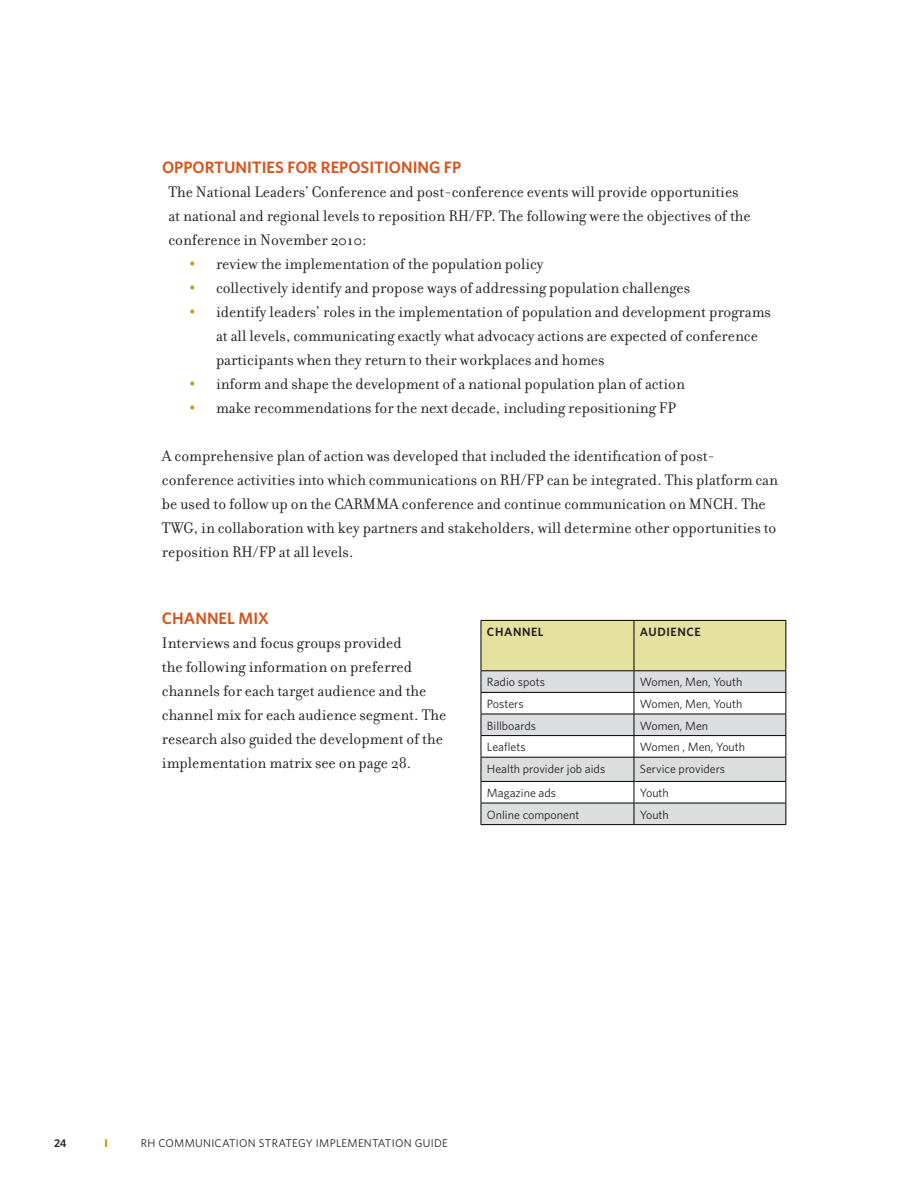
<style>
.page{position:relative;width:918px;height:1188px;background:#fff}
.page>*{position:absolute;margin:0;border:0;box-sizing:border-box;transform-origin:0 0}
.Kenya_Bulleted_List{font:16.5px/24px "Filosofia";color:#231f20}
.List_Paragraph{font:16.5px/24px "Filosofia";color:#231f20}
.Kenya_Subhead{font:600 16.5px "Whitney";color:#d9531c}
.List_Paragraph-2{font:12px "Whitney";color:#231f20}
.List_Paragraph-3{font:600 12px "Whitney";letter-spacing:.05em;color:#231f20}
.t1{font:11.25px "Whitney";letter-spacing:.025em;color:#231f20}
.t2{font:600 11.25px "Whitney";color:#231f20}
.t3{font:700 11.25px "Whitney";color:#c90}
.s1{font-family:"Whitney";font-size:15.75px;color:#c90}
</style>
<div class="page">
<svg style="left:481px;top:620px;width:305px;height:204px"></svg>
<hr style="left:481px;top:824px;width:153px;height:1px;background:#000">
<hr style="left:634px;top:824px;width:152px;height:1px;background:#000">
<p class="Kenya_Subhead" style="left:162px;top:156px;width:301px">OPPORTUNITIES FOR REPOSITIONING FP</p>
<p class="List_Paragraph" style="left:168px;top:180px;width:584px">The National Leaders’ Conference and post-conference events will provide opportunities at national and regional levels to reposition RH/FP. The following were the objectives of the conference in November 2010:</p>
<p class="Kenya_Bulleted_List" style="left:189px;top:252px;width:356px"><span class="s1">•</span> review the implementation of the population policy</p>
<p class="Kenya_Bulleted_List" style="left:189px;top:276px;width:503px"><span class="s1">•</span> collectively identify and propose ways of addressing population challenges</p>
<p class="Kenya_Bulleted_List" style="left:216px;top:300px;width:556px;text-indent:-27px"><span class="s1">•</span> identify leaders’ roles in the implementation of population and development programs at all levels, communicating exactly what advocacy actions are expected of conference participants when they return to their workplaces and homes</p>
<p class="Kenya_Bulleted_List" style="left:189px;top:372px;width:497px"><span class="s1">•</span> inform and shape the development of a national population plan of action</p>
<p class="Kenya_Bulleted_List" style="left:189px;top:396px;width:489px"><span class="s1">•</span> make recommendations for the next decade, including repositioning FP</p>
<p class="Kenya_Bulleted_List" style="left:162px;top:444px;width:618px">A comprehensive plan of action was developed that included the identification of post&shy;conference activities into which communications on RH/FP can be integrated. This platform can be used to follow up on the CARMMA conference and continue communication on MNCH. The TWG, in collaboration with key partners and stakeholders, will determine other opportunities to reposition RH/FP at all levels.</p>
<p class="Kenya_Subhead" style="left:162px;top:607px;width:108px">CHANNEL MIX</p>
<p class="Kenya_Bulleted_List" style="left:162px;top:631px;width:286px">Interviews and focus groups provided<br>the following information on preferred channels for each target audience and the channel mix for each audience segment. The research also guided the development of the implementation matrix see on page 28.</p>
<p class="List_Paragraph-3" style="left:487px;top:624px;width:58px">CHANNEL</p>
<p class="List_Paragraph-3" style="left:640px;top:624px;width:62px">AUDIENCE</p>
<p class="List_Paragraph-2" style="left:487px;top:674px;width:59px">Radio spots</p>
<p class="List_Paragraph-2" style="left:640px;top:674px;width:104px">Women, Men, Youth</p>
<p class="List_Paragraph-2" style="left:487px;top:696px;width:38px">Posters</p>
<p class="List_Paragraph-2" style="left:640px;top:696px;width:104px">Women, Men, Youth</p>
<p class="List_Paragraph-2" style="left:487px;top:717px;width:50px">Billboards</p>
<p class="List_Paragraph-2" style="left:640px;top:717px;width:70px">Women, Men</p>
<p class="List_Paragraph-2" style="left:487px;top:739px;width:40px">Leaflets</p>
<p class="List_Paragraph-2" style="left:640px;top:739px;width:107px">Women , Men, Youth</p>
<p class="List_Paragraph-2" style="left:487px;top:761px;width:120px">Health provider job aids</p>
<p class="List_Paragraph-2" style="left:640px;top:761px;width:87px">Service providers</p>
<p class="List_Paragraph-2" style="left:487px;top:785px;width:71px">Magazine ads</p>
<p class="List_Paragraph-2" style="left:640px;top:785px;width:30px">Youth</p>
<p class="List_Paragraph-2" style="left:487px;top:806px;width:94px">Online component</p>
<p class="List_Paragraph-2" style="left:640px;top:806px;width:30px">Youth</p>
<p class="t2" style="left:54px;top:1136px;width:14px">24</p>
<p class="t3" style="left:104px;top:1136px;width:5px">I</p>
<p class="t1" style="left:141px;top:1136px;width:309px">RH COMMUNICATION STRATEGY IMPLEMENTATION GUIDE</p>
</div>
